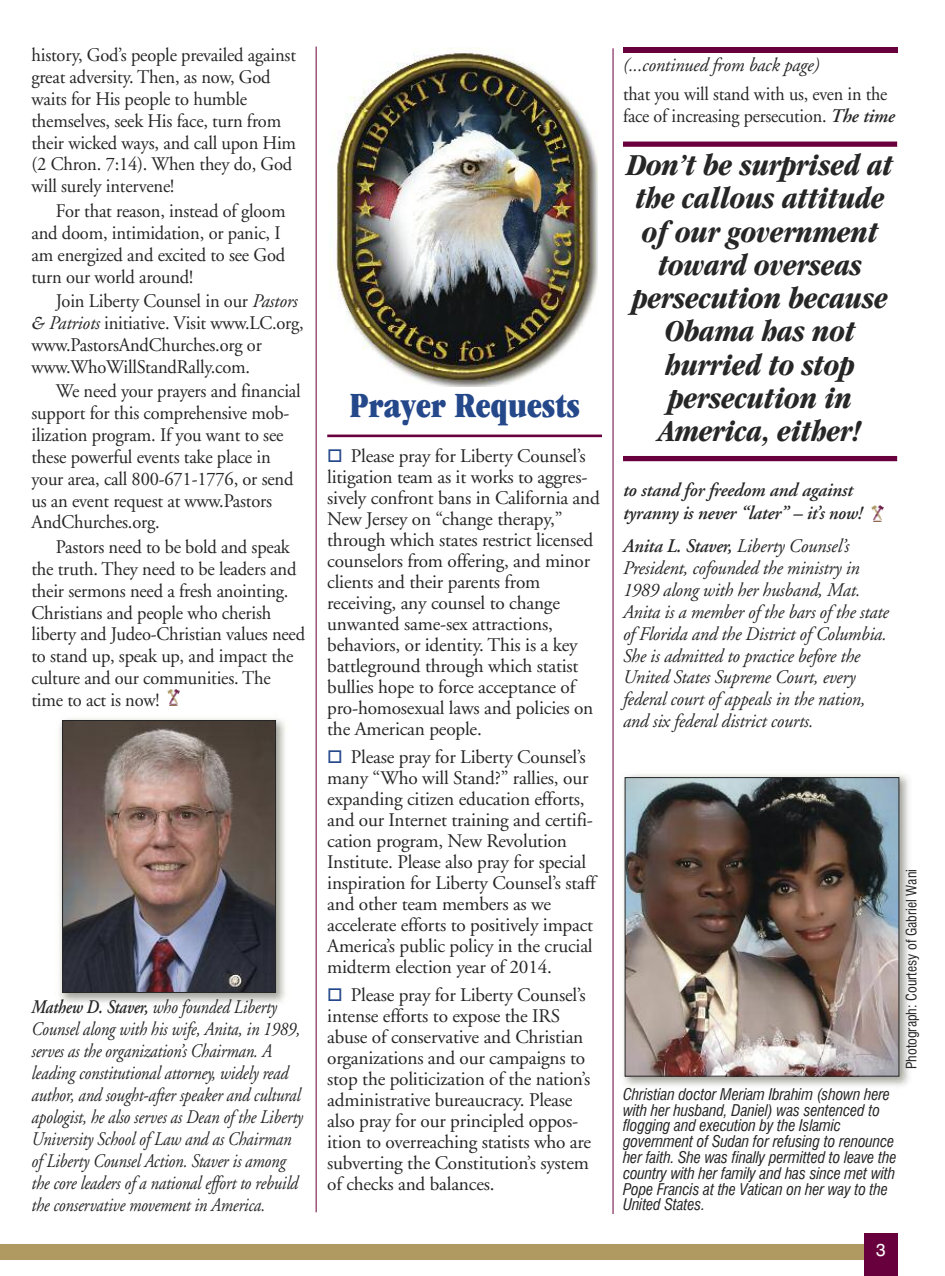
<style>
.page{position:relative;width:945px;height:1276px;background:#fff}
.page>*{position:absolute;margin:0;border:0;box-sizing:border-box;transform-origin:0 0}
.t1{font:ultra-condensed 36.75px "Garamond";letter-spacing:-.01em;color:#24488a;scale:.95 1}
.t2{font:italic 700 condensed 31.5px/33.2px "Garamond";letter-spacing:-.01em;color:#272627;text-align:center}
.t3{font:19.25px/21px "Adobe Garamond";letter-spacing:-.01em;color:#272627}
.t4{font:19.25px/21.9px "Adobe Garamond";letter-spacing:-.01em;color:#272627;scale:.96 1}
.t5{font:italic 19.25px/22.1px "Adobe Garamond";letter-spacing:-.01em;color:#272627;scale:.87 1}
.t6{font:italic 19.25px/21.9px "Adobe Garamond";letter-spacing:-.01em;color:#272627}
.t7{font:19.25px/22.4px "Adobe Garamond";letter-spacing:-.01em;color:#272627;scale:.94 1}
.t8{font:italic 600 19.25px/22.4px "Adobe Garamond";letter-spacing:-.01em;color:#272627}
.t9{font:17.5px "Swiss 721 BT";color:#fff}
.t10{font:italic condensed 15.75px/15.8px "Swiss 721 BT";letter-spacing:-.01em;color:#272627}
.t11{font:condensed 14px "Swiss 721 BT";color:#272627}
.s1{font-style:italic}
.s2{font-family:"Garamond";font-style:italic}
.s3{font-weight:600}
.s4{color:#24488a}
.s5{font-weight:600;font-style:italic}
</style>
<div class="page">
<div style="left:0;top:1244px;width:864px;height:15px;background:#b19962"></div>
<div style="left:864px;top:1233px;width:34px;height:43px;background:#68003e"></div>
<div style="left:623px;top:47px;width:275px;height:5px;background:#68003e"></div>
<img style="left:168px;top:689px;width:12px;height:16px">
<img style="left:332px;top:48px;width:266px;height:339px">
<hr style="left:316px;top:47px;width:1px;height:1165px;background:#68003e">
<hr style="left:613px;top:48px;width:1px;height:1166px;background:#68003e">
<img style="left:59px;top:718px;width:227px;height:285px">
<img style="left:64px;top:722px;width:210px;height:269px">
<div style="left:62px;top:720px;width:214px;height:273px;border:1px solid #272627"></div>
<img style="left:871px;top:505px;width:13px;height:16px">
<hr style="left:327px;top:434px;width:275px;height:3px;background:#68003e">
<img style="left:623px;top:774px;width:286px;height:313px">
<img style="left:627px;top:779px;width:270px;height:295px">
<div style="left:625px;top:777px;width:274px;height:299px;border:1px solid #272627"></div>
<div style="left:623px;top:142px;width:274px;height:5px;background:#68003e"></div>
<div style="left:623px;top:456px;width:274px;height:5px;background:#68003e"></div>
<p class="t4" style="left:31px;top:46px;width:277px">history, God’s people prevailed against great adversity. Then, as now, God waits for His people to humble themselves, seek His face, turn from their wicked ways, and call upon Him (2 Chron. 7:14). When they do, God will surely intervene!</p>
<p class="t4" style="left:31px;top:201px;width:266px;text-indent:24px">For that reason, instead of gloom and doom, intimidation, or panic, I am energized and excited to see God turn our world around!</p>
<p class="t4" style="left:31px;top:292px;width:285px;text-indent:25px">Join Liberty Counsel in our <span class="s1">Pastors </span><span class="s2">&amp;</span> <span class="s1">Patriots</span> initiative. Visit www.LC.org, www.PastorsAndChurches.org or www.WhoWillStandRally.com.</p>
<p class="t4" style="left:31px;top:382px;width:282px;text-indent:24px">We need your prayers and financial support for this comprehensive mob&shy;ilization program. If you want to see these powerful events take place in your area, call 800-671-1776, or send us an event request at www.Pastors AndChurches.org.</p>
<p class="t4" style="left:31px;top:537px;width:287px;text-indent:24px">Pastors need to be bold and speak the truth. They need to be leaders and their sermons need a fresh anointing.<br>Christians and people who cherish liberty and Judeo-Christian values need to stand up, speak up, and impact the culture and our communities. The time to act is now!</p>
<p class="t5" style="left:31px;top:997px;width:314px"><span class="s3">Mathew D. Staver,</span> who founded Liberty Counsel along with his wife, Anita, in 1989, serves as the organization’s Chairman. A leading constitutional attorney, widely read author, and sought-after speaker and cultural apologist, he also serves as Dean of the Liberty University School of Law and as Chairman of Liberty Counsel Action. Staver is among the core leaders of a national effort to rebuild the conservative movement in America.</p>
<h1 class="t1" style="left:349px;top:391px;width:244px">Prayer Requests</h1>
<p class="t3" style="left:327px;top:447px;width:274px"><span class="s4">□</span> Please pray for Liberty Counsel’s litigation team as it works to aggres&shy;sively confront bans in California and New Jersey on “change therapy,” through which states restrict licensed counselors from offering, and minor clients and their parents from receiving, any counsel to change unwanted same-sex attractions, behaviors, or identity. This is a key battleground through which statist bullies hope to force acceptance of pro-homosexual laws and policies on the American people.</p>
<p class="t3" style="left:327px;top:748px;width:270px"><span class="s4">□</span> Please pray for Liberty Counsel’s many “Who will Stand?” rallies, our expanding citizen education efforts, and our Internet training and certifi&shy;cation program, New Revolution Institute. Please also pray for special inspiration for Liberty Counsel’s staff and other team members as we accelerate efforts to positively impact America’s public policy in the crucial midterm election year of 2014.</p>
<p class="t3" style="left:327px;top:986px;width:266px"><span class="s4">□</span> Please pray for Liberty Counsel’s intense efforts to expose the IRS abuse of conservative and Christian organizations and our campaigns to stop the politicization of the nation’s administrative bureaucracy. Please also pray for our principled oppos&shy;ition to overreaching statists who are subverting the Constitution’s system of checks and balances.</p>
<p class="t6" style="left:623px;top:56px;width:198px">(...continued from back page)</p>
<p class="t7" style="left:623px;top:84px;width:291px">that you will stand with us, even in the face of increasing persecution. <span class="s5">The time</span></p>
<h2 class="t2" style="left:627px;top:151px;width:267px">Don’t be surprised at the callous attitude of our government toward overseas persecution because<br>Obama has not hurried to stop persecution in<br>America, either!</h2>
<p class="t8" style="left:623px;top:481px;width:241px">to stand for freedom and against tyranny is never “later” – it’s now!</p>
<p class="t6" style="left:623px;top:537px;width:267px"><span class="s3">Anita L. Staver,</span> Liberty Counsel’s President, cofounded the ministry in 1989 along with her husband, Mat.<br>Anita is a member of the bars of the state of Florida and the District of Columbia.<br>She is admitted to practice before the United States Supreme Court, every federal court of appeals in the nation, and six federal district courts.</p>
<p class="t10" style="left:623px;top:1086px;width:275px">Christian doctor Meriam Ibrahim (shown here with her husband, Daniel) was sentenced to flogging and execution by the Islamic government of Sudan for refusing to renounce her faith. She was finally permitted to leave the country with her family and has since met with Pope Francis at the Vatican on her way to the United States.</p>
<p class="t11" style="left:903px;top:1069px;width:202px;rotate:-90deg">Photograph: Courtesy of Gabriel Wani</p>
<p class="t9" style="left:876px;top:1239px;width:11px">3</p>
</div>
